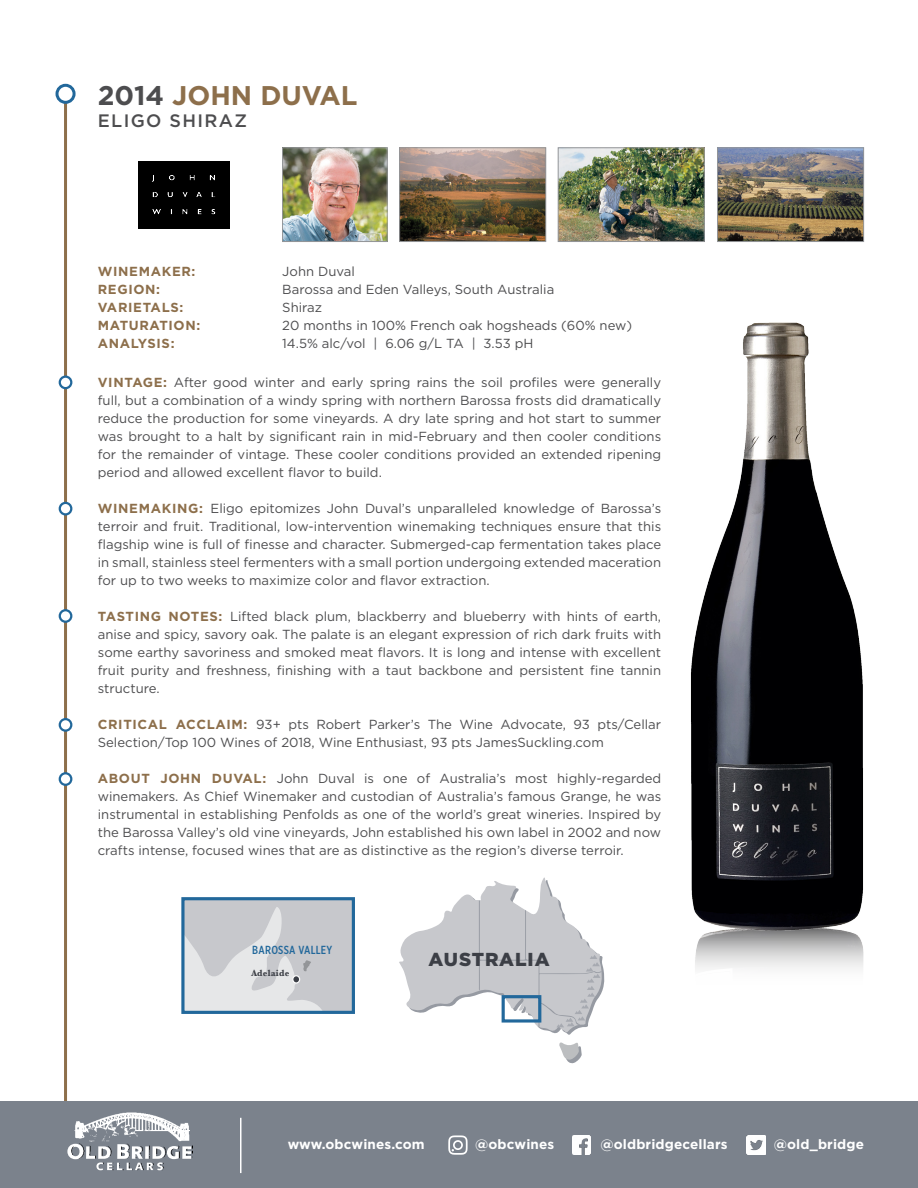
<style>
.page{position:relative;width:918px;height:1188px;background:#fff}
.page>*{position:absolute;margin:0;border:0;box-sizing:border-box;transform-origin:0 0}
.t1{font:700 27px "Gotham";color:#8d6f4b}
.t2{font:900 18.75px "Gotham";letter-spacing:.05em;color:#3c3f46}
.t3{font:500 18px "Gotham";letter-spacing:.075em;color:#4d4d4f}
.t4{font:700 13.5px "Gotham";letter-spacing:.01em;color:#fff}
.t5{font:13.2px/18px "Gotham";color:#4d4d4f;text-align:justify}
.t6{font:700 13.2px "Gotham";letter-spacing:.05em;color:#8d6f4b}
.t7{font:500 11.7px "Gotham X Narrow";letter-spacing:.025em;color:#22689b}
.t8{font:700 9.3px "Baskerville";letter-spacing:.025em;color:#3c3f46;scale:.94 1}
.s1{color:#4d4d4f}
.s2{font-weight:700;color:#8d6f4b}
</style>
<div class="page">
<img style="left:691px;top:322px;width:172px;height:620px">
<div style="left:138px;top:162px;width:91px;height:66px;background:#000"></div>
<hr style="left:64px;top:85px;width:3px;height:1026px;background:#8d6f4b">
<img style="left:284px;top:149px;width:102px;height:91px">
<div style="left:282px;top:147px;width:106px;height:95px;border:1px solid #939598"></div>
<img style="left:560px;top:149px;width:143px;height:91px">
<div style="left:558px;top:147px;width:147px;height:95px;border:1px solid #939598"></div>
<img style="left:401px;top:149px;width:143px;height:91px">
<div style="left:399px;top:147px;width:147px;height:95px;border:1px solid #939598"></div>
<div style="left:57px;top:85px;width:17px;height:17px;background:#fff;border-radius:50%"></div>
<div style="left:56px;top:84px;width:20px;height:20px;border:3px solid #22689b;border-radius:50%"></div>
<img style="left:719px;top:149px;width:143px;height:91px">
<div style="left:717px;top:147px;width:147px;height:95px;border:1px solid #939598"></div>
<div style="left:60px;top:503px;width:11px;height:11px;background:#fff;border-radius:50%"></div>
<div style="left:59px;top:502px;width:13px;height:14px;border:2px solid #22689b;border-radius:50%"></div>
<div style="left:60px;top:719px;width:11px;height:12px;background:#fff;border-radius:50%"></div>
<div style="left:59px;top:718px;width:13px;height:14px;border:2px solid #22689b;border-radius:50%"></div>
<div style="left:60px;top:773px;width:11px;height:12px;background:#fff;border-radius:50%"></div>
<div style="left:59px;top:772px;width:13px;height:14px;border:2px solid #22689b;border-radius:50%"></div>
<div style="left:60px;top:377px;width:11px;height:11px;background:#fff;border-radius:50%"></div>
<div style="left:59px;top:376px;width:13px;height:13px;border:2px solid #22689b;border-radius:50%"></div>
<div style="left:60px;top:610px;width:11px;height:12px;background:#fff;border-radius:50%"></div>
<div style="left:59px;top:609px;width:13px;height:14px;border:2px solid #22689b;border-radius:50%"></div>
<svg style="left:185px;top:901px;width:166px;height:109px;background:#d1d2d5"></svg>
<div style="left:181px;top:897px;width:174px;height:117px;border:3px solid #22689b"></div>
<div style="left:293px;top:976px;width:7px;height:7px;background:#3c3f46;border-radius:50%"></div>
<div style="left:292px;top:975px;width:8px;height:9px;border:1px solid #fff;border-radius:50%"></div>
<svg style="left:559px;top:1042px;width:23px;height:22px"></svg>
<svg style="left:399px;top:878px;width:206px;height:157px"></svg>
<div style="left:0;top:1102px;width:918px;height:86px;background:#7b828c"></div>
<img style="left:572px;top:1136px;width:19px;height:18px">
<img style="left:747px;top:1135px;width:19px;height:20px">
<svg style="left:448px;top:1135px;width:20px;height:20px"></svg>
<svg style="left:67px;top:1145px;width:4px;height:13px"></svg>
<img style="left:74px;top:1112px;width:115px;height:30px">
<img style="left:71px;top:1144px;width:122px;height:27px">
<hr style="left:240px;top:1118px;width:2px;height:55px;background:#fff">
<h1 class="t1" style="left:98px;top:79px;width:261px"><span class="s1">2014</span> JOHN DUVAL</h1>
<h3 class="t3" style="left:98px;top:110px;width:151px">ELIGO SHIRAZ</h3>
<p class="t6" style="left:98px;top:263px;width:99px">WINEMAKER:</p>
<p class="t5" style="left:282px;top:262px;width:74px">John Duval</p>
<p class="t6" style="left:98px;top:281px;width:64px">REGION:</p>
<p class="t5" style="left:282px;top:280px;width:274px">Barossa and Eden Valleys, South Australia</p>
<p class="t6" style="left:98px;top:299px;width:87px">VARIETALS:</p>
<p class="t5" style="left:282px;top:298px;width:41px">Shiraz</p>
<p class="t6" style="left:98px;top:317px;width:104px">MATURATION:</p>
<p class="t5" style="left:282px;top:316px;width:351px">20 months in 100% French oak hogsheads (60% new)</p>
<p class="t6" style="left:98px;top:335px;width:78px">ANALYSIS:</p>
<p class="t5" style="left:282px;top:334px;width:253px">14.5% alc/vol | 6.06 g/L TA | 3.53 pH</p>
<p class="t5" style="left:98px;top:373px;width:565px"><span class="s2">VINTAGE:</span> After good winter and early spring rains the soil profiles were generally full, but a combination of a windy spring with northern Barossa frosts did dramatically reduce the production for some vineyards. A dry late spring and hot start to summer was brought to a halt by significant rain in mid-February and then cooler conditions for the remainder of vintage. These cooler conditions provided an extended ripening period and allowed excellent flavor to build.</p>
<p class="t5" style="left:98px;top:499px;width:565px"><span class="s2">WINEMAKING:</span> Eligo epitomizes John Duval’s unparalleled knowledge of Barossa’s terroir and fruit. Traditional, low-intervention winemaking techniques ensure that this flagship wine is full of finesse and character. Submerged-cap fermentation takes place in small, stainless steel fermenters with a small portion undergoing extended maceration for up to two weeks to maximize color and flavor extraction.</p>
<p class="t5" style="left:98px;top:607px;width:565px"><span class="s2">TASTING NOTES:</span> Lifted black plum, blackberry and blueberry with hints of earth, anise and spicy, savory oak. The palate is an elegant expression of rich dark fruits with some earthy savoriness and smoked meat flavors. It is long and intense with excellent fruit purity and freshness, finishing with a taut backbone and persistent fine tannin structure.</p>
<p class="t5" style="left:98px;top:715px;width:565px"><span class="s2">CRITICAL ACCLAIM:</span> 93+ pts Robert Parker’s The Wine Advocate, 93 pts/Cellar<br>Selection/Top 100 Wines of 2018, Wine Enthusiast, 93 pts JamesSuckling.com</p>
<p class="t5" style="left:98px;top:769px;width:565px"><span class="s2">ABOUT JOHN DUVAL:</span> John Duval is one of Australia’s most highly-regarded winemakers. As Chief Winemaker and custodian of Australia’s famous Grange, he was instrumental in establishing Penfolds as one of the world’s great wineries. Inspired by the Barossa Valley’s old vine vineyards, John established his own label in 2002 and now crafts intense, focused wines that are as distinctive as the region’s diverse terroir.</p>
<p class="t7" style="left:252px;top:943px;width:82px">BAROSSA VALLEY</p>
<p class="t8" style="left:251px;top:966px;width:42px">Adelaide</p>
<h2 class="t2" style="left:429px;top:947px;width:123px">AUSTRALIA</h2>
<p class="t4" style="left:288px;top:1136px;width:139px">www.obcwines.com</p>
<p class="t4" style="left:475px;top:1136px;width:81px">@obcwines</p>
<p class="t4" style="left:600px;top:1136px;width:129px">@oldbridgecellars</p>
<p class="t4" style="left:774px;top:1136px;width:92px">@old_bridge</p>
</div>
